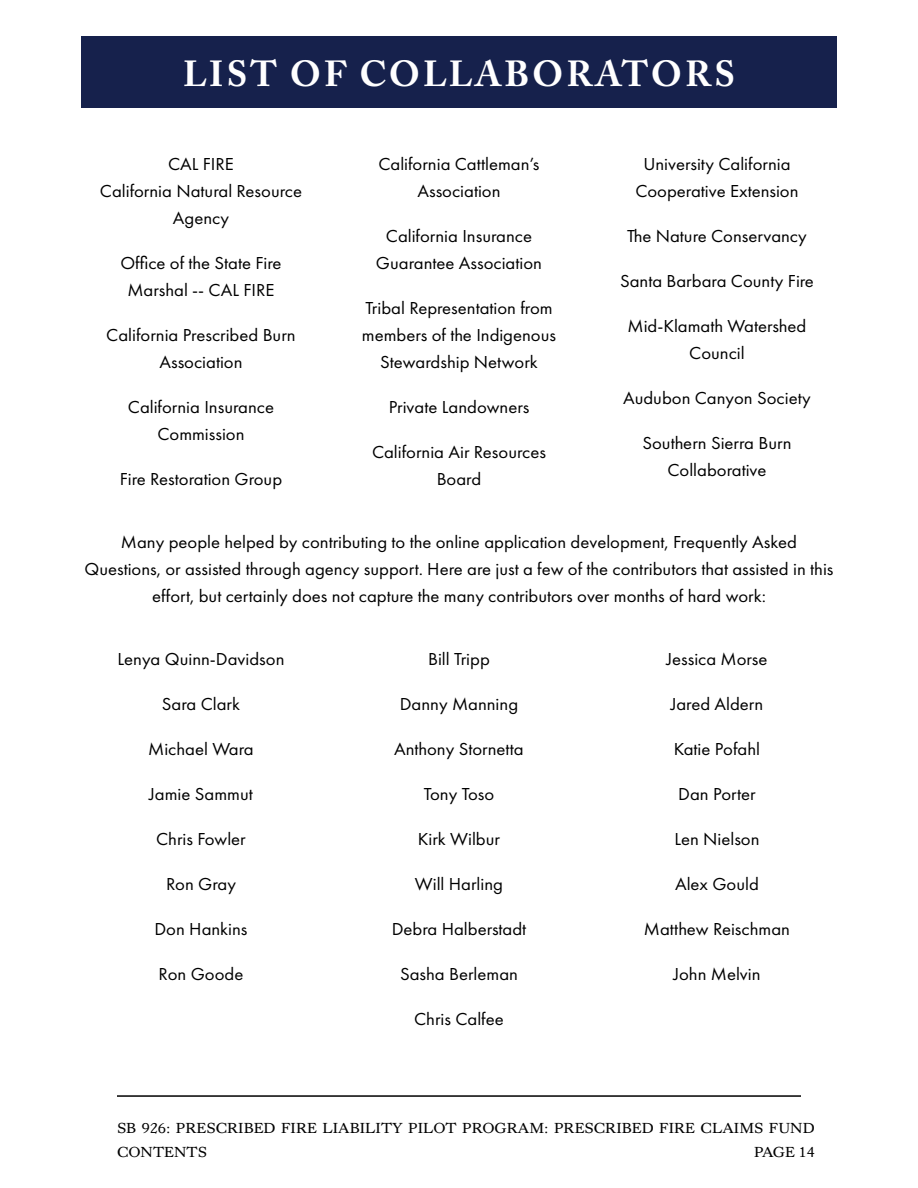
<style>
.page{position:relative;width:918px;height:1188px;background:#fff}
.page>*{position:absolute;margin:0;border:0;box-sizing:border-box;transform-origin:0 0}
.t1{font:700 36px "Adobe Caslon Pro";letter-spacing:.08em;color:#fff}
.t2{font:18px/27px "Futura PT";color:#000;text-align:center;scale:1.04 1}
.t3{font:15px/24px "Kings Caslon";color:#000;scale:1.04 1}
</style>
<div class="page">
<hr style="left:117px;top:1095px;width:684px;height:2px;background:#000">
<div style="left:81px;top:36px;width:756px;height:72px;background:#16214c"></div>
<p class="t1" style="left:183px;top:53px;width:553px">LIST OF COLLABORATORS</p>
<p class="t2" style="left:100px;top:151px;width:196px">CAL FIRE<br>California Natural Resource<br>Agency</p>
<p class="t2" style="left:120px;top:250px;width:157px">Office of the State Fire<br>Marshal -- CAL FIRE</p>
<p class="t2" style="left:106px;top:322px;width:184px">California Prescribed Burn<br>Association</p>
<p class="t2" style="left:128px;top:394px;width:142px">California Insurance<br>Commission</p>
<p class="t2" style="left:120px;top:466px;width:158px">Fire Restoration Group</p>
<p class="t2" style="left:378px;top:151px;width:156px">California Cattleman’s<br>Association</p>
<p class="t2" style="left:376px;top:223px;width:161px">California Insurance<br>Guarantee Association</p>
<p class="t2" style="left:362px;top:295px;width:188px">Tribal Representation from members of the Indigenous<br>Stewardship Network</p>
<p class="t2" style="left:389px;top:394px;width:137px">Private Landowners</p>
<p class="t2" style="left:372px;top:439px;width:169px">California Air Resources<br>Board</p>
<p class="t2" style="left:635px;top:151px;width:158px">University California<br>Cooperative Extension</p>
<p class="t2" style="left:627px;top:223px;width:174px">The Nature Conservancy</p>
<p class="t2" style="left:620px;top:268px;width:188px">Santa Barbara County Fire</p>
<p class="t2" style="left:628px;top:313px;width:174px">Mid-Klamath Watershed<br>Council</p>
<p class="t2" style="left:623px;top:385px;width:182px">Audubon Canyon Society</p>
<p class="t2" style="left:642px;top:430px;width:145px">Southern Sierra Burn<br>Collaborative</p>
<p class="t2" style="left:84px;top:529px;width:722px">Many people helped by contributing to the online application development, Frequently Asked<br>Questions, or assisted through agency support. Here are just a few of the contributors that assisted in this effort, but certainly does not capture the many contributors over months of hard work:</p>
<p class="t2" style="left:118px;top:646px;width:162px">Lenya Quinn-Davidson</p>
<p class="t2" style="left:162px;top:691px;width:77px">Sara Clark</p>
<p class="t2" style="left:148px;top:736px;width:103px">Michael Wara</p>
<p class="t2" style="left:149px;top:781px;width:101px">Jamie Sammut</p>
<p class="t2" style="left:156px;top:826px;width:88px">Chris Fowler</p>
<p class="t2" style="left:166px;top:871px;width:69px">Ron Gray</p>
<p class="t2" style="left:154px;top:916px;width:91px">Don Hankins</p>
<p class="t2" style="left:159px;top:961px;width:83px">Ron Goode</p>
<p class="t2" style="left:428px;top:646px;width:61px">Bill Tripp</p>
<p class="t2" style="left:400px;top:691px;width:115px">Danny Manning</p>
<p class="t2" style="left:394px;top:736px;width:126px">Anthony Stornetta</p>
<p class="t2" style="left:424px;top:781px;width:69px">Tony Toso</p>
<p class="t2" style="left:418px;top:826px;width:81px">Kirk Wilbur</p>
<p class="t2" style="left:415px;top:871px;width:86px">Will Harling</p>
<p class="t2" style="left:392px;top:916px;width:131px">Debra Halberstadt</p>
<p class="t2" style="left:400px;top:961px;width:115px">Sasha Berleman</p>
<p class="t2" style="left:414px;top:1006px;width:88px">Chris Calfee</p>
<p class="t2" style="left:666px;top:646px;width:99px">Jessica Morse</p>
<p class="t2" style="left:671px;top:691px;width:91px">Jared Aldern</p>
<p class="t2" style="left:674px;top:736px;width:84px">Katie Pofahl</p>
<p class="t2" style="left:678px;top:781px;width:76px">Dan Porter</p>
<p class="t2" style="left:674px;top:826px;width:83px">Len Nielson</p>
<p class="t2" style="left:675px;top:871px;width:82px">Alex Gould</p>
<p class="t2" style="left:644px;top:916px;width:142px">Matthew Reischman</p>
<p class="t2" style="left:673px;top:961px;width:85px">John Melvin</p>
<p class="t3" style="left:117px;top:1116px;width:672px">SB 926: PRESCRIBED FIRE LIABILITY PILOT PROGRAM: PRESCRIBED FIRE CLAIMS FUND<br>CONTENTS</p>
<p class="t3" style="left:754px;top:1140px;width:60px">PAGE 14</p>
</div>
